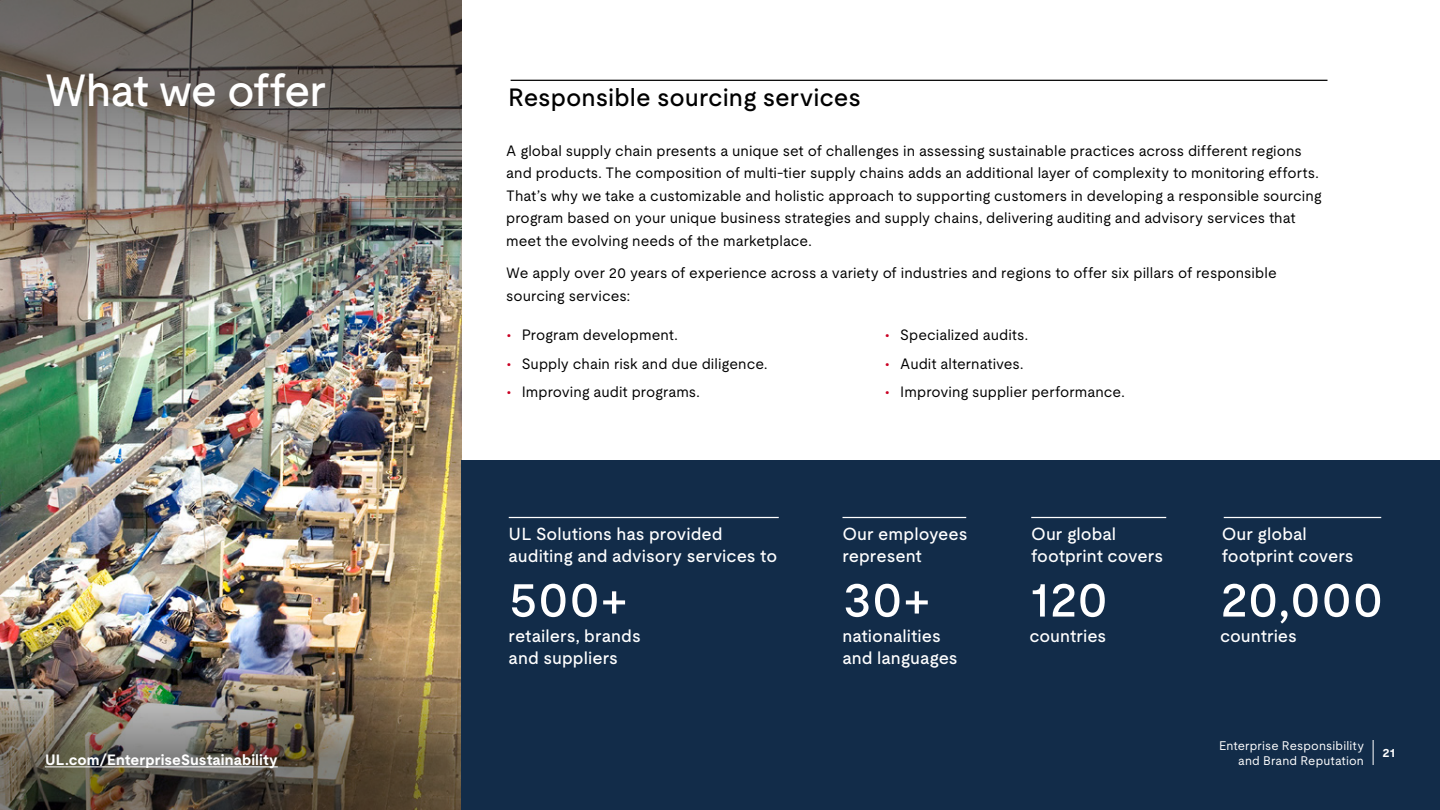
<style>
.page{position:relative;width:1440px;height:810px;background:#fff}
.page>*{position:absolute;margin:0;border:0;box-sizing:border-box;transform-origin:0 0}
.t1{font:500 50.5px "UL Moderat";letter-spacing:-.005em;color:#fff}
.t2{font:500 45px "UL Moderat";letter-spacing:-.025em;color:#fff}
.t3{font:500 25px "UL Moderat";color:#000}
.t4{font:500 17.5px/22.5px "UL Moderat";letter-spacing:.005em;color:#fff}
.t5{font:15px/22.5px "UL Moderat";color:#000}
.t6{font:700 15px "UL Moderat";letter-spacing:.005em;color:#fff}
.t7{font:12.5px/15px "UL Moderat";letter-spacing:.01em;color:#fff;text-align:right}
.t8{font:700 12.5px "UL Moderat";color:#fff}
.s1{color:#ca0123}
</style>
<div class="page">
<img style="left:0;top:458px;width:461px;height:104px">
<img style="left:0;top:0;width:461px;height:458px">
<img style="left:0;top:562px;width:461px;height:248px">
<hr style="left:45px;top:766px;width:233px;height:1px;background:#fff">
<div style="left:461px;top:460px;width:979px;height:350px;background:#122c49"></div>
<hr style="left:511px;top:80px;width:817px;height:1px;background:#000">
<hr style="left:509px;top:517px;width:270px;height:1px;background:#fff">
<hr style="left:842px;top:517px;width:124px;height:1px;background:#fff">
<hr style="left:1031px;top:517px;width:135px;height:1px;background:#fff">
<hr style="left:1224px;top:517px;width:157px;height:1px;background:#fff">
<svg style="left:1373px;top:740px;width:1px;height:25px"></svg>
<h2 class="t2" style="left:45px;top:55px;width:283px">What we offer</h2>
<h3 class="t3" style="left:508px;top:77px;width:354px">Responsible sourcing services</h3>
<p class="t5" style="left:506px;top:139px;width:817px">A global supply chain presents a unique set of challenges in assessing sustainable practices across different regions and products. The composition of multi-tier supply chains adds an additional layer of complexity to monitoring efforts.<br>That’s why we take a customizable and holistic approach to supporting customers in developing a responsible sourcing program based on your unique business strategies and supply chains, delivering auditing and advisory services that meet the evolving needs of the marketplace.</p>
<p class="t5" style="left:506px;top:261px;width:772px">We apply over 20 years of experience across a variety of industries and regions to offer six pillars of responsible sourcing services:</p>
<p class="t5" style="left:507px;top:323px;width:172px"><span class="s1">•</span> Program development.</p>
<p class="t5" style="left:507px;top:352px;width:262px"><span class="s1">•</span> Supply chain risk and due diligence.</p>
<p class="t5" style="left:507px;top:381px;width:195px"><span class="s1">•</span> Improving audit programs.</p>
<p class="t5" style="left:885px;top:323px;width:144px"><span class="s1">•</span> Specialized audits.</p>
<p class="t5" style="left:885px;top:352px;width:140px"><span class="s1">•</span> Audit alternatives.</p>
<p class="t5" style="left:885px;top:381px;width:241px"><span class="s1">•</span> Improving supplier performance.</p>
<p class="t4" style="left:509px;top:522px;width:270px">UL Solutions has provided auditing and advisory services to</p>
<p class="t4" style="left:842px;top:522px;width:127px">Our employees represent</p>
<p class="t4" style="left:1031px;top:522px;width:133px">Our global footprint covers</p>
<p class="t4" style="left:1222px;top:522px;width:133px">Our global footprint covers</p>
<h1 class="t1" style="left:509px;top:559px;width:121px">500+</h1>
<p class="t4" style="left:509px;top:625px;width:134px;line-height:21.9px">retailers, brands and suppliers</p>
<h1 class="t1" style="left:842px;top:559px;width:90px">30+</h1>
<p class="t4" style="left:842px;top:625px;width:117px;line-height:21.9px">nationalities and languages</p>
<h1 class="t1" style="left:1029px;top:559px;width:80px">120</h1>
<p class="t4" style="left:1029px;top:624px;width:78px">countries</p>
<h1 class="t1" style="left:1220px;top:559px;width:165px">20,000</h1>
<p class="t4" style="left:1220px;top:624px;width:78px">countries</p>
<p class="t7" style="left:1219px;top:738px;width:147px">Enterprise Responsibility and Brand Reputation</p>
<p class="t7" style="left:1224px;top:738px;width:147px">Enterprise Responsib lity</p>
<p class="t6" style="left:45px;top:748px;width:234px">UL.com/EnterpriseSustainability</p>
<p class="t7" style="left:1243px;top:753px;width:127px">and Brand Reputation</p>
<p class="t8" style="left:1382px;top:743px;width:14px">21</p>
</div>
